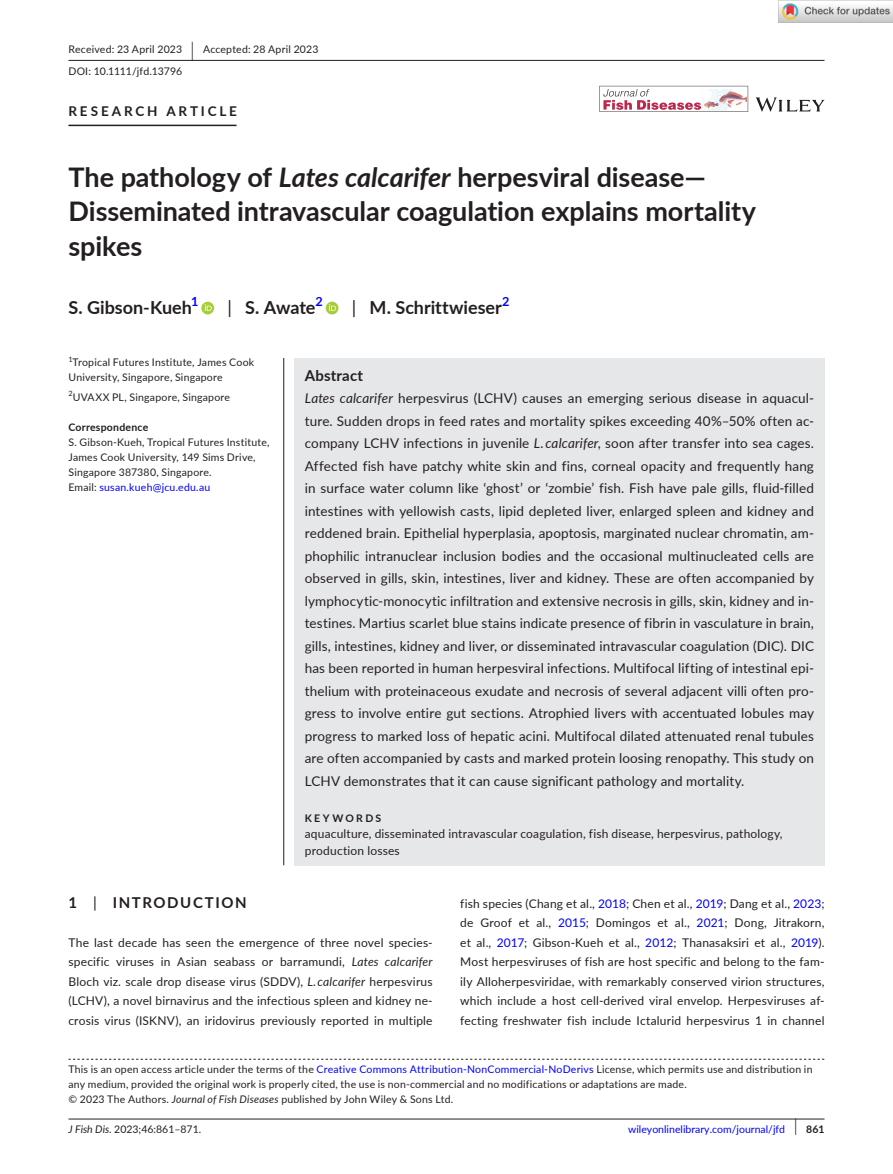
<style>
.page{position:relative;width:893px;height:1174px;background:#fff}
.page>*{position:absolute;margin:0;border:0;box-sizing:border-box;transform-origin:0 0}
.t1{font:700 27px/34.5px "Lato";letter-spacing:-.005em;color:#231f20}
.t2{font:700 18px "Lato";color:#231f20}
.t3{font:700 15px "Lato";letter-spacing:.1em;color:#231f20}
.t4{font:700 15px "Lato";letter-spacing:.015em;color:#231f20}
.t5{font:13.5px/22.5px "Lato";letter-spacing:.01em;color:#231f20;text-align:justify}
.t6{font:700 13.5px "Lato";letter-spacing:.21em;color:#231f20}
.t7{font:700 12.6px "Lato";color:#00f}
.t8{font:12px/19.5px "Lato";letter-spacing:.015em;color:#231f20;text-align:justify}
.t9{font:10.5px/15px "Lato";letter-spacing:.02em;color:#231f20}
.t10{font:10.5px "Lato";color:#00f}
.t11{font:10.5px "Lato";color:#231f20}
.t12{font:700 10.5px "Lato";letter-spacing:.02em;color:#231f20}
.t13{font:700 10.5px "Lato";letter-spacing:.22em;color:#231f20}
.t14{font:7.35px "Lato";color:#231f20}
.s1{font-size:19.65px}
.s2{font-style:italic}
.s3{font-weight:400}
.s4{color:#00f}
.s5{font-size:17.4px;color:#231f20}
.s6{font-weight:700;color:#231f20}
</style>
<div class="page">
<hr style="left:68px;top:1118px;width:756px;height:1px;background:#231f20">
<svg style="left:756px;top:97px;width:68px;height:15px"></svg>
<svg style="left:599px;top:86px;width:149px;height:26px"></svg>
<hr style="left:68px;top:60px;width:756px;height:1px;background:#231f20">
<hr style="left:68px;top:125px;width:169px;height:1px;background:#231f20">
<svg style="left:201px;top:302px;width:13px;height:12px"></svg>
<svg style="left:205px;top:304px;width:7px;height:7px"></svg>
<div style="left:326px;top:302px;width:12px;height:12px;background:#a5cd39;border-radius:50%"></div>
<svg style="left:329px;top:304px;width:7px;height:7px"></svg>
<svg style="left:68px;top:1058px;width:756px;height:1px"></svg>
<div style="left:294px;top:358px;width:530px;height:507px;background:#e6e7e9"></div>
<hr style="left:283px;top:358px;width:1px;height:507px;background:#231f20">
<img style="left:779px;top:0;width:114px;height:23px">
<p class="t9" style="left:68px;top:38px;width:251px;line-height:21.8px">Received: 23 April 2023 <span class="s1">|</span> Accepted: 28 April 2023<br>DOI: 10.1111/jfd.13796</p>
<p class="t6" style="left:68px;top:101px;width:170px">RESEARCH ARTICLE</p>
<h1 class="t1" style="left:68px;top:159px;width:689px">The pathology of <span class="s2">Lates calcarifer</span> herpesviral disease—<br>Disseminated intravascular coagulation explains mortality spikes</h1>
<h2 class="t2" style="left:68px;top:295px;width:125px">S. Gibson-Kueh</h2>
<p class="t7" style="left:191px;top:292px;width:9px">1</p>
<h2 class="t2" style="left:228px;top:295px;width:89px"><span class="s3">|</span> S. Awate</h2>
<p class="t7" style="left:315px;top:292px;width:9px">2</p>
<h2 class="t2" style="left:352px;top:295px;width:152px"><span class="s3">|</span> M. Schrittwieser</h2>
<p class="t7" style="left:502px;top:292px;width:9px">2</p>
<p class="t14" style="left:68px;top:354px;width:6px">1</p>
<p class="t9" style="left:68px;top:355px;width:187px;text-indent:4px">Tropical Futures Institute, James Cook<br>University, Singapore, Singapore</p>
<p class="t14" style="left:68px;top:388px;width:6px">2</p>
<p class="t9" style="left:73px;top:389px;width:159px">UVAXX PL, Singapore, Singapore</p>
<p class="t12" style="left:68px;top:419px;width:81px">Correspondence</p>
<p class="t9" style="left:68px;top:434px;width:203px">S. Gibson-Kueh, Tropical Futures Institute, James Cook University, 149 Sims Drive, Singapore 387380, Singapore.<br>Email: <span class="s4">susan.kueh@jcu.edu.au</span></p>
<p class="t4" style="left:305px;top:364px;width:60px">Abstract</p>
<p class="t5" style="left:305px;top:386px;width:511px"><span class="s2">Lates calcarifer</span> herpesvirus (LCHV) causes an emerging serious disease in aquacul&shy;ture. Sudden drops in feed rates and mortality spikes exceeding 40%–50% often ac&shy;company LCHV infections in juvenile <span class="s2">L. calcarifer</span>, soon after transfer into sea cages.<br>Affected fish have patchy white skin and fins, corneal opacity and frequently hang in surface water column like ‘ghost’ or ‘zombie’ fish. Fish have pale gills, fluid-filled intestines with yellowish casts, lipid depleted liver, enlarged spleen and kidney and reddened brain. Epithelial hyperplasia, apoptosis, marginated nuclear chromatin, am&shy;phophilic intranuclear inclusion bodies and the occasional multinucleated cells are observed in gills, skin, intestines, liver and kidney. These are often accompanied by lymphocytic-monocytic infiltration and extensive necrosis in gills, skin, kidney and in&shy;testines. Martius scarlet blue stains indicate presence of fibrin in vasculature in brain, gills, intestines, kidney and liver, or disseminated intravascular coagulation (DIC). DIC has been reported in human herpesviral infections. Multifocal lifting of intestinal epi&shy;thelium with proteinaceous exudate and necrosis of several adjacent villi often pro&shy;gress to involve entire gut sections. Atrophied livers with accentuated lobules may progress to marked loss of hepatic acini. Multifocal dilated attenuated renal tubules are often accompanied by casts and marked protein loosing renopathy. This study on LCHV demonstrates that it can cause significant pathology and mortality.</p>
<p class="t13" style="left:305px;top:810px;width:78px">KEYWORDS</p>
<p class="t8" style="left:305px;top:825px;width:479px;line-height:16.5px">aquaculture, disseminated intravascular coagulation, fish disease, herpesvirus, pathology, production losses</p>
<p class="t3" style="left:68px;top:891px;width:180px">1 <span class="s3">|</span> INTRODUCTION</p>
<p class="t8" style="left:68px;top:932px;width:366px">The last decade has seen the emergence of three novel species&shy;specific viruses in Asian seabass or barramundi, <span class="s2">Lates calcarifer </span>Bloch viz. scale drop disease virus (SDDV), <span class="s2">L. calcarifer</span> herpesvirus (LCHV), a novel birnavirus and the infectious spleen and kidney ne&shy;crosis virus (ISKNV), an iridovirus previously reported in multiple</p>
<p class="t8" style="left:460px;top:893px;width:366px">fish species (Chang et al., <span class="s4">2018</span>; Chen et al., <span class="s4">2019</span>; Dang et al., <span class="s4">2023</span>; de Groof et al., <span class="s4">2015</span>; Domingos et al., <span class="s4">2021</span>; Dong, Jitrakorn, et al., <span class="s4">2017</span>; Gibson-Kueh et al., <span class="s4">2012</span>; Thanasaksiri et al., <span class="s4">2019</span>).<br>Most herpesviruses of fish are host specific and belong to the fam&shy;ily Alloherpesviridae, with remarkably conserved virion structures, which include a host cell-derived viral envelop. Herpesviruses af&shy;fecting freshwater fish include Ictalurid herpesvirus 1 in channel</p>
<p class="t9" style="left:68px;top:1061px;width:746px">This is an open access article under the terms of the <span class="s4">Creative Commons Attribution-NonCommercial-NoDerivs</span> License, which permits use and distribution in any medium, provided the original work is properly cited, the use is non-commercial and no modifications or adaptations are made.<br>© 2023 The Authors. <span class="s2">Journal of Fish Diseases</span> published by John Wiley &amp; Sons Ltd.</p>
<p class="t11" style="left:68px;top:1121px;width:134px"><span class="s2">J Fish Dis.</span> 2023;46:861–871.</p>
<p class="t10" style="left:628px;top:1121px;width:198px">wileyonlinelibrary.com/journal/jfd <span class="s5">|</span> <span class="s6">861</span></p>
</div>
